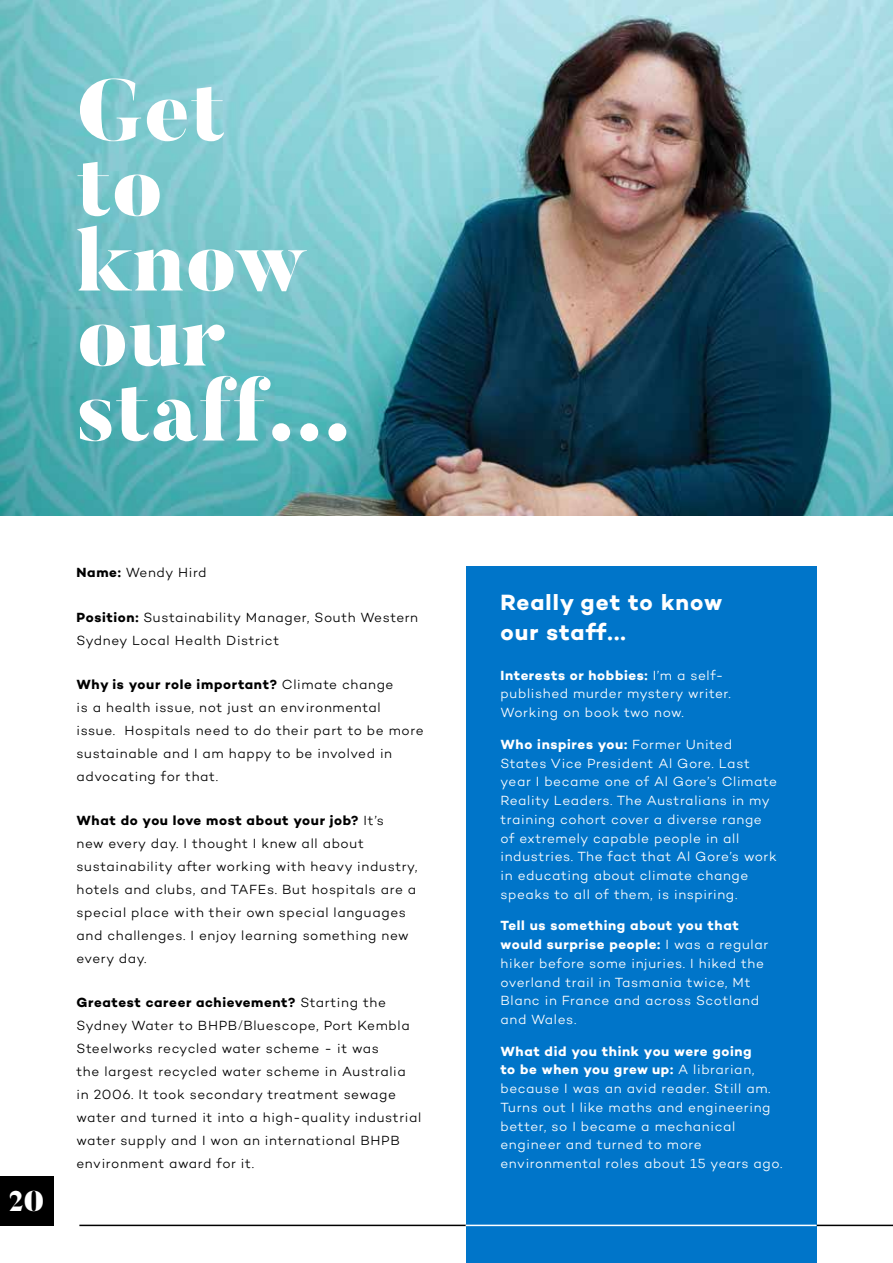
<style>
.page{position:relative;width:893px;height:1263px;background:#fff}
.page>*{position:absolute;margin:0;border:0;box-sizing:border-box;transform-origin:0 0}
.t1{font:900 87px/75px "Butler";color:#fff}
.t2{font:900 28.5px "Butler";color:#fff}
.t3{font:22.5px/30px "Campton Bold DEMO";letter-spacing:.045em;color:#fff}
.t4{font:13.5px/23px "Campton Light DEMO";letter-spacing:.045em;color:#000}
.t5{font:13.5px/18.8px "Campton Light DEMO";letter-spacing:.045em;color:#fff}
.t6{font:13.5px/18.8px "Campton Bold DEMO";letter-spacing:.045em;color:#fff}
.t7{font:13.5px "Campton Bold DEMO";letter-spacing:.045em;color:#000}
.s1{font-family:"Campton Bold DEMO"}
.s2{font-family:"Campton Light DEMO"}
.s3{font-family:"Open Sans";font-weight:300;font-stretch:condensed}
</style>
<div class="page">
<hr style="left:79px;top:1224px;width:814px;height:2px;background:#000">
<img style="left:0;top:0;width:893px;height:515px">
<div style="left:466px;top:566px;width:350px;height:697px;background:#0075c9"></div>
<hr style="left:466px;top:1224px;width:350px;height:2px;background:#fff">
<div style="left:0;top:1176px;width:54px;height:49px;background:#000"></div>
<h1 class="t1" style="left:77px;top:76px;width:276px">Get<br>to know our staff...</h1>
<h2 class="t2" style="left:9px;top:1183px;width:38px">20</h2>
<p class="t4" style="left:77px;top:562px;width:132px"><span class="s1">Name:</span> Wendy Hird</p>
<p class="t4" style="left:77px;top:606px;width:343px"><span class="s1">Position:</span> Sustainability Manager, South Western<br>Sydney Local Health District</p>
<p class="t7" style="left:77px;top:676px;width:318px">Why is your role important? <span class="s2">Climate change</span></p>
<p class="t4" style="left:77px;top:696px;width:349px">is a health issue, not just an environmental<br>issue. Hospitals need to do their part to be more sustainable and I am happy to be involved in advocating for that.</p>
<p class="t7" style="left:77px;top:812px;width:309px">What do you love most about your job? <span class="s2">It’s</span></p>
<p class="t4" style="left:77px;top:832px;width:342px">new every day. I thought I knew all about sustainability after working with heavy industry, hotels and clubs, and TAFEs. But hospitals are a special place with their own special languages and challenges. I enjoy learning something new every day.</p>
<p class="t7" style="left:77px;top:995px;width:311px">Greatest career achievement? <span class="s2">Starting the</span></p>
<p class="t4" style="left:77px;top:1014px;width:346px">Sydney Water to BHPB<span class="s3">/</span>Bluescope, Port Kembla Steelworks recycled water scheme - it was<br>the largest recycled water scheme in Australia in 2006. It took secondary treatment sewage water and turned it into a high-quality industrial water supply and I won an international BHPB environment award for it.</p>
<h3 class="t3" style="left:500px;top:587px;width:223px">Really get to know our staff...</h3>
<p class="t6" style="left:500px;top:666px;width:224px">Interests or hobbies: <span class="s2">I’m a self-</span></p>
<p class="t5" style="left:500px;top:685px;width:232px">published murder mystery writer.<br>Working on book two now.</p>
<p class="t6" style="left:500px;top:735px;width:233px">Who inspires you: <span class="s2">Former United</span></p>
<p class="t5" style="left:500px;top:754px;width:278px">States Vice President Al Gore. Last year I became one of Al Gore’s Climate Reality Leaders. The Australians in my training cohort cover a diverse range of extremely capable people in all industries. The fact that Al Gore’s work in educating about climate change speaks to all of them, is inspiring.</p>
<p class="t6" style="left:500px;top:916px;width:269px">Tell us something about you that would surprise people: <span class="s2">I was a regular</span></p>
<p class="t5" style="left:500px;top:954px;width:265px">hiker before some injuries. I hiked the overland trail in Tasmania twice, Mt<br>Blanc in France and across Scotland and Wales.</p>
<p class="t6" style="left:500px;top:1041px;width:255px">What did you think you were going to be when you grew up: <span class="s2">A librarian,</span></p>
<p class="t5" style="left:500px;top:1079px;width:283px">because I was an avid reader. Still am.<br>Turns out I like maths and engineering better, so I became a mechanical engineer and turned to more environmental roles about 15 years ago.</p>
</div>
